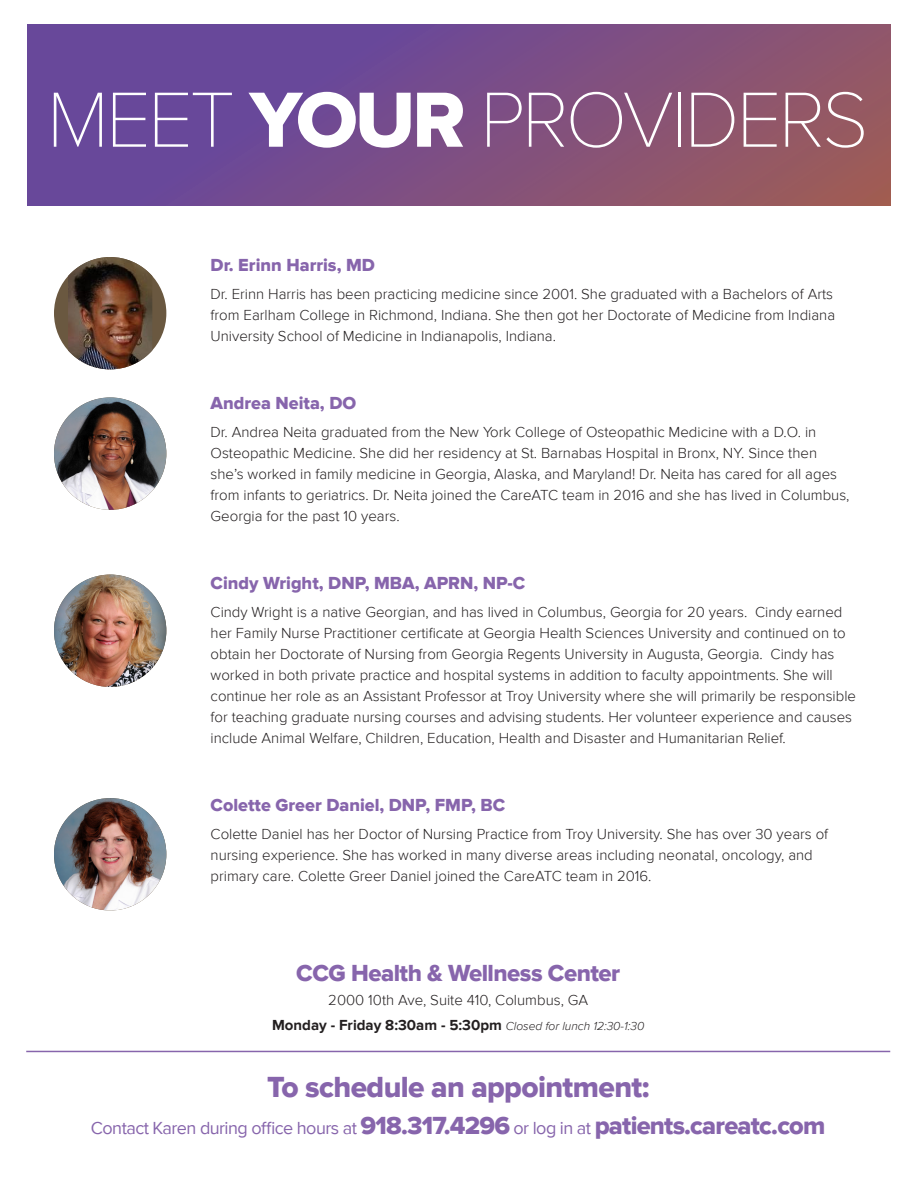
<style>
.page{position:relative;width:918px;height:1188px;background:#fff}
.page>*{position:absolute;margin:0;border:0;box-sizing:border-box;transform-origin:0 0}
.t1{font:100 81px "Proxima Nova T";letter-spacing:-.04em;color:#fff}
.t2{font:30px "Proxima Nova Extrabld";letter-spacing:-.02em;color:#8765ac}
.SUBHEAD_sz__19{font:24px "Proxima Nova Extrabld";letter-spacing:-.02em;color:#8765ac}
.SUBHEAD_sz__19-2{font:18px "Proxima Nova Extrabld";color:#8765ac}
.t3{font:18px "Proxima Nova";letter-spacing:-.03em;color:#8765ac}
.SUBHEAD_sz__19-3{font:300 15px/21px "Proxima Nova";color:#231f20}
.SUBHEAD_sz__19-4{font:700 15px "Proxima Nova";color:#231f20}
.s1{font-family:"Proxima Nova Extrabld";font-weight:400}
.s2{font-weight:300;font-style:italic;font-size:12px}
.s3{font-family:"Proxima Nova Extrabld";font-size:25.5px}
</style>
<div class="page">
<svg style="left:27px;top:24px;width:864px;height:181px;background:#7b4e84"></svg>
<hr style="left:26px;top:1051px;width:864px;height:1px;background:#8765ac">
<div style="left:54px;top:257px;width:112px;height:112px;background:#6a5840;border-radius:50%"></div>
<img style="left:68px;top:257px;width:84px;height:112px">
<img style="left:54px;top:397px;width:112px;height:113px;border-radius:56px">
<img style="left:54px;top:575px;width:112px;height:112px;border-radius:56px">
<img style="left:54px;top:798px;width:112px;height:112px;border-radius:56px">
<p class="t1" style="left:47px;top:73px;width:823px">MEET <span class="s1">YOUR</span> PROVIDERS</p>
<p class="SUBHEAD_sz__19-2" style="left:211px;top:255px;width:166px">Dr. Erinn Harris, MD</p>
<p class="SUBHEAD_sz__19-3" style="left:211px;top:284px;width:626px">Dr. Erinn Harris has been practicing medicine since 2001. She graduated with a Bachelors of Arts from Earlham College in Richmond, Indiana. She then got her Doctorate of Medicine from Indiana<br>University School of Medicine in Indianapolis, Indiana.</p>
<p class="SUBHEAD_sz__19-2" style="left:211px;top:393px;width:147px">Andrea Neita, DO</p>
<p class="SUBHEAD_sz__19-3" style="left:211px;top:422px;width:640px">Dr. Andrea Neita graduated from the New York College of Osteopathic Medicine with a D.O. in Osteopathic Medicine. She did her residency at St. Barnabas Hospital in Bronx, NY. Since then she’s worked in family medicine in Georgia, Alaska, and Maryland! Dr. Neita has cared for all ages from infants to geriatrics. Dr. Neita joined the CareATC team in 2016 and she has lived in Columbus, Georgia for the past 10 years.</p>
<p class="SUBHEAD_sz__19-2" style="left:211px;top:573px;width:316px">Cindy Wright, DNP, MBA, APRN, NP-C</p>
<p class="SUBHEAD_sz__19-3" style="left:211px;top:602px;width:647px">Cindy Wright is a native Georgian, and has lived in Columbus, Georgia for 20 years. Cindy earned her Family Nurse Practitioner certificate at Georgia Health Sciences University and continued on to obtain her Doctorate of Nursing from Georgia Regents University in Augusta, Georgia. Cindy has worked in both private practice and hospital systems in addition to faculty appointments. She will continue her role as an Assistant Professor at Troy University where she will primarily be responsible for teaching graduate nursing courses and advising students. Her volunteer experience and causes include Animal Welfare, Children, Education, Health and Disaster and Humanitarian Relief.</p>
<p class="SUBHEAD_sz__19-2" style="left:211px;top:795px;width:296px">Colette Greer Daniel, DNP, FMP, BC</p>
<p class="SUBHEAD_sz__19-3" style="left:211px;top:824px;width:619px">Colette Daniel has her Doctor of Nursing Practice from Troy University. She has over 30 years of nursing experience. She has worked in many diverse areas including neonatal, oncology, and primary care. Colette Greer Daniel joined the CareATC team in 2016.</p>
<p class="SUBHEAD_sz__19" style="left:296px;top:959px;width:326px">CCG Health &amp; Wellness Center</p>
<p class="SUBHEAD_sz__19-3" style="left:328px;top:990px;width:261px">2000 10th Ave, Suite 410, Columbus, GA</p>
<p class="SUBHEAD_sz__19-4" style="left:272px;top:1017px;width:374px">Monday - Friday 8:30am - 5:30pm <span class="s2">Closed for lunch 12:30-1:30</span></p>
<p class="t2" style="left:267px;top:1069px;width:384px">To schedule an appointment:</p>
<p class="t3" style="left:91px;top:1118px;width:736px">Contact Karen during office hours at <span class="s3">918.317.4296</span> or log in at <span class="s3">patients.careatc.com</span></p>
</div>
